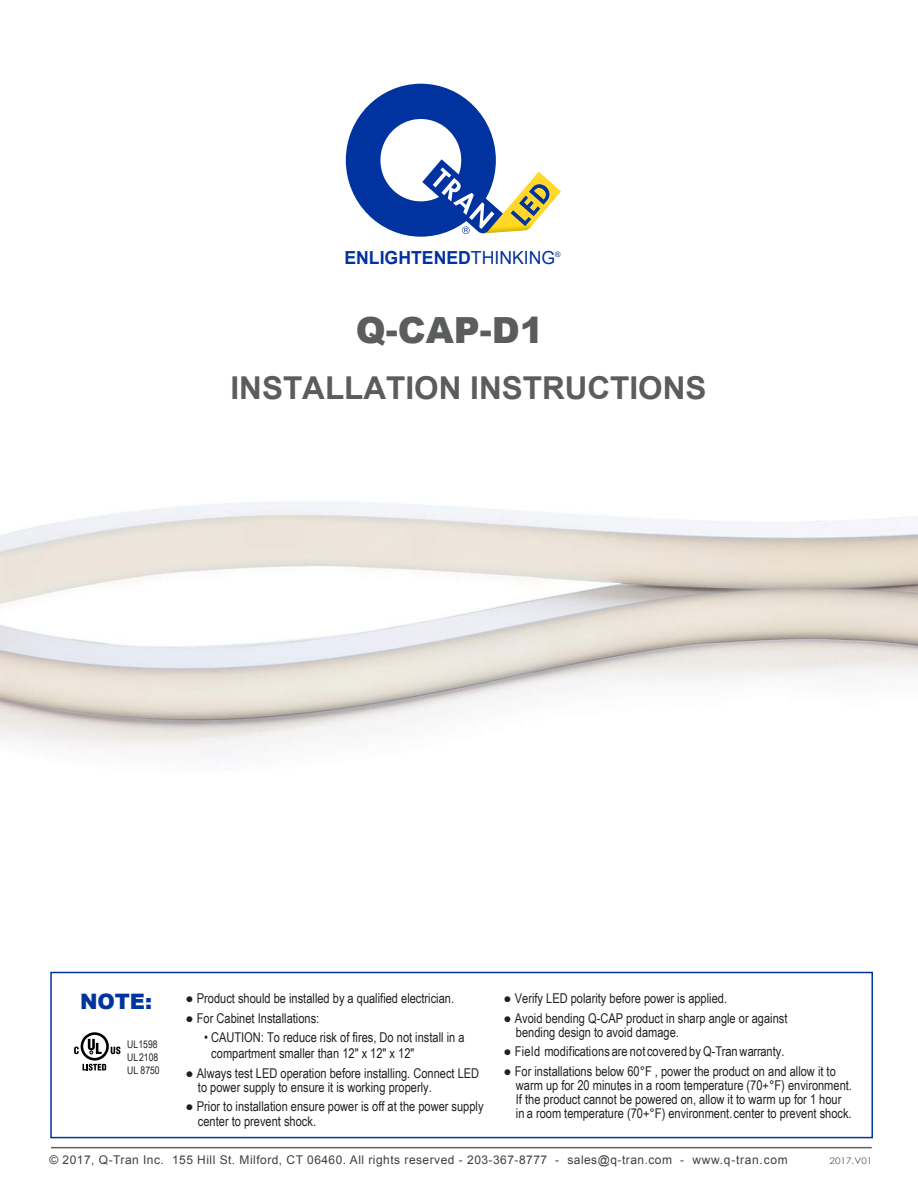
<style>
.page{position:relative;width:918px;height:1188px;background:#fff}
.page>*{position:absolute;margin:0;border:0;box-sizing:border-box;transform-origin:0 0}
.t1{font:900 36px "Arial";color:#5b5c5c}
.t2{font:700 31.5px "Arial";color:#5b5c5c}
.t3{font:900 21.3px "Arial";color:#0033a0}
.t4{font:700 18px "Arial";color:#0033a0}
.t5{font:13.5px/14.2px "Arial Narrow";color:#231f20}
.t6{font:12px "Arial";letter-spacing:.04em;color:#3f3f3e}
.t7{font:10.5px/12.6px "Arial Narrow";color:#231f20}
.t8{font:9px "Century Gothic";color:#5a5a5a;scale:1.1 1}
.t9{font:7.5px "Arial";color:#0033a0}
.s1{font-weight:400}
</style>
<div class="page">
<svg style="left:346px;top:84px;width:215px;height:153px"></svg>
<div style="left:50px;top:972px;width:823px;height:166px;border:2px solid #0036a0"></div>
<svg style="left:74px;top:1032px;width:47px;height:39px"></svg>
<hr style="left:51px;top:1147px;width:821px;height:1px;background:#606262">
<img style="left:0;top:502px;width:918px;height:246px">
<h3 class="t4" style="left:344px;top:245px;width:212px">ENLIGHTENED<span class="s1">THINKING</span></h3>
<p class="t9" style="left:555px;top:249px;width:7px">®</p>
<h1 class="t1" style="left:356px;top:304px;width:189px">Q-CAP-D1</h1>
<h2 class="t2" style="left:231px;top:366px;width:477px">INSTALLATION INSTRUCTIONS</h2>
<p class="t5" style="left:504px;top:991px;width:225px">● Verify LED polarity before power is applied.</p>
<p class="t5" style="left:516px;top:1010px;width:273px;text-indent:-12px">● Avoid bending Q-CAP product in sharp angle or against bending design to avoid damage.</p>
<p class="t5" style="left:504px;top:1044px;width:282px">● Field modifications are not covered byQ-Tranwarranty.</p>
<p class="t5" style="left:516px;top:1063px;width:338px;text-indent:-12px">● For installations below 60°F , power the product on and allow it to warm up for 20 minutes in a room temperature (70+°F) environment.<br>If the product cannot be powered on, allow it to warm up for 1 hour in a room temperature (70+°F) environment.center to prevent shock.</p>
<p class="t6" style="left:50px;top:1151px;width:740px">© 2017, Q-Tran Inc. 155 Hill St. Milford, CT 06460. All rights reserved - 203-367-8777 - sales@q-tran.com - www.q-tran.com</p>
<p class="t8" style="left:830px;top:1154px;width:40px">2017.V01</p>
<p class="t5" style="left:186px;top:991px;width:270px">● Product should be installed by a qualified electrician.</p>
<p class="t5" style="left:186px;top:1010px;width:135px">● For Cabinet Installations:</p>
<p class="t5" style="left:211px;top:1029px;width:255px;line-height:16.2px;text-indent:-7px">• CAUTION: To reduce risk of fires, Do not install in a compartment smaller than 12" x 12" x 12"</p>
<p class="t5" style="left:198px;top:1065px;width:283px;text-indent:-12px">● Always test LED operation before installing. Connect LED to power supply to ensure it is working properly.</p>
<p class="t5" style="left:198px;top:1099px;width:287px;text-indent:-12px">● Prior to installation ensure power is off at the power supply center to prevent shock.</p>
<h3 class="t3" style="left:80px;top:986px;width:73px">NOTE:</h3>
<p class="t7" style="left:127px;top:1038px;width:34px">UL1598<br>UL2108<br>UL 8750</p>
</div>
